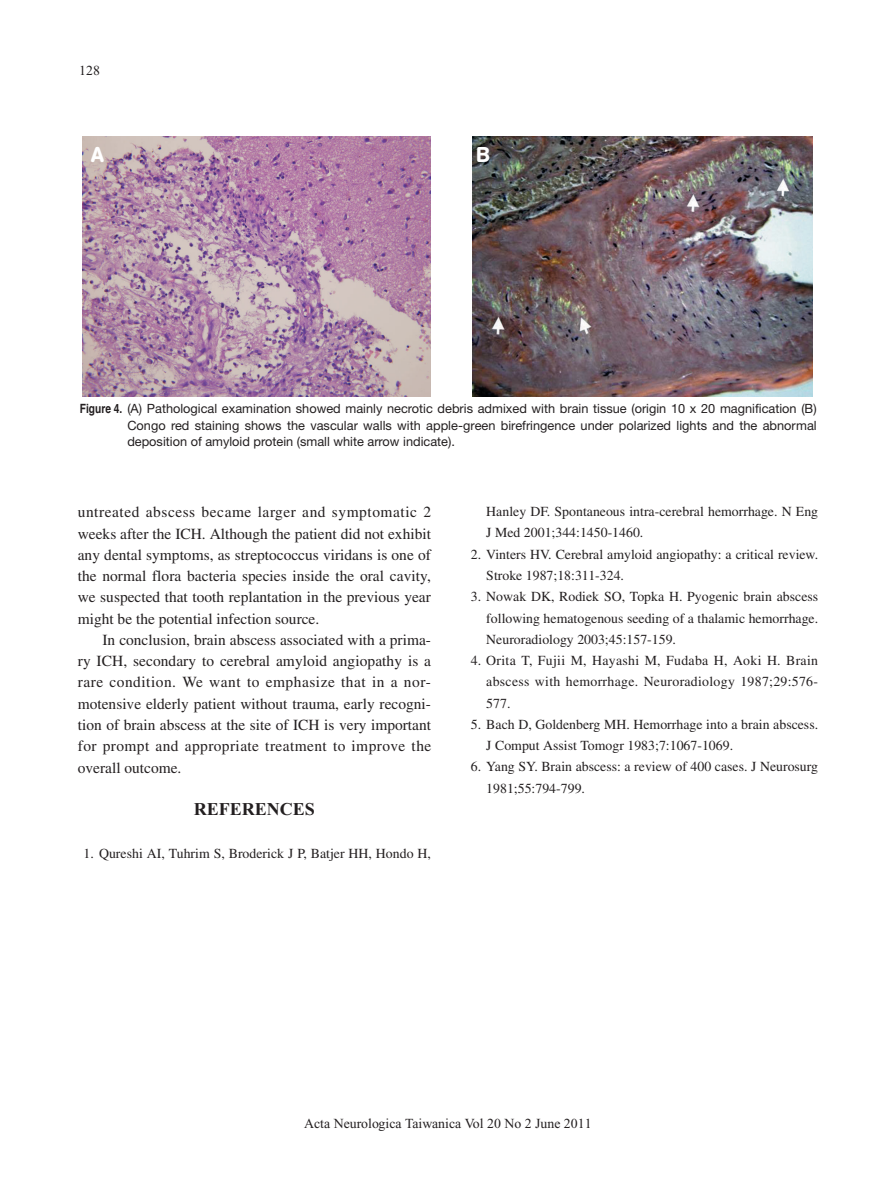
<style>
.page{position:relative;width:893px;height:1192px;background:#fff}
.page>*{position:absolute;margin:0;border:0;box-sizing:border-box;transform-origin:0 0}
.t1{font:500 21.3px "AG Book Rounded";color:#fff}
.t2{font:700 18px "Times New Roman";color:#231f20}
.t3{font:15.45px/21.3px "Times";color:#231f20;text-align:justify}
.t4{font:13.8px/21.3px "Times";color:#231f20}
.t5{font:13.8px "Times New Roman";color:#231f20}
.t6{font:12.75px/16.5px "Helvetica Neue";color:#231f20;text-align:justify}
.s1{font-family:"Helvetica";font-weight:700}
</style>
<div class="page">
<img style="left:82px;top:136px;width:731px;height:261px">
<p class="t5" style="left:79px;top:65px;width:22px">128</p>
<h1 class="t1" style="left:91px;top:147px;width:14px">A</h1>
<h1 class="t1" style="left:476px;top:147px;width:15px">B</h1>
<p class="t6" style="left:127px;top:402px;width:690px;text-indent:-47px"><span class="s1">Figure 4.</span> (A) Pathological examination showed mainly necrotic debris admixed with brain tissue (origin 10 x 20 magnification (B)<br>Congo red staining shows the vascular walls with apple-green birefringence under polarized lights and the abnormal deposition of amyloid protein (small white arrow indicate).</p>
<p class="t3" style="left:78px;top:503px;width:355px">untreated abscess became larger and symptomatic 2 weeks after the ICH. Although the patient did not exhibit any dental symptoms, as streptococcus viridans is one of the normal flora bacteria species inside the oral cavity, we suspected that tooth replantation in the previous year might be the potential infection source.</p>
<p class="t3" style="left:78px;top:630px;width:355px;text-indent:25px">In conclusion, brain abscess associated with a prima&shy;ry ICH, secondary to cerebral amyloid angiopathy is a rare condition. We want to emphasize that in a nor&shy;motensive elderly patient without trauma, early recogni&shy;tion of brain abscess at the site of ICH is very important for prompt and appropriate treatment to improve the overall outcome.</p>
<h2 class="t2" style="left:194px;top:802px;width:122px">REFERENCES</h2>
<p class="t4" style="left:84px;top:843px;width:349px">1. Qureshi AI, Tuhrim S, Broderick J P, Batjer HH, Hondo H,</p>
<p class="t4" style="left:486px;top:502px;width:333px">Hanley DF. Spontaneous intra-cerebral hemorrhage. N Eng<br>J Med 2001;344:1450-1460.</p>
<p class="t4" style="left:486px;top:544px;width:333px;text-indent:-15px">2. Vinters HV. Cerebral amyloid angiopathy: a critical review.<br>Stroke 1987;18:311-324.</p>
<p class="t4" style="left:486px;top:587px;width:333px;text-align:justify;text-indent:-15px">3. Nowak DK, Rodiek SO, Topka H. Pyogenic brain abscess following hematogenous seeding of a thalamic hemorrhage.<br>Neuroradiology 2003;45:157-159.</p>
<p class="t4" style="left:486px;top:651px;width:333px;text-align:justify;text-indent:-15px">4. Orita T, Fujii M, Hayashi M, Fudaba H, Aoki H. Brain abscess with hemorrhage. Neuroradiology 1987;29:576- 577.</p>
<p class="t4" style="left:486px;top:714px;width:333px;text-indent:-15px">5. Bach D, Goldenberg MH. Hemorrhage into a brain abscess.<br>J Comput Assist Tomogr 1983;7:1067-1069.</p>
<p class="t4" style="left:486px;top:757px;width:333px;text-indent:-15px">6. Yang SY. Brain abscess: a review of 400 cases. J Neurosurg<br>1981;55:794-799.</p>
<p class="t5" style="left:304px;top:1117px;width:289px">Acta Neurologica Taiwanica Vol 20 No 2 June 2011</p>
</div>
